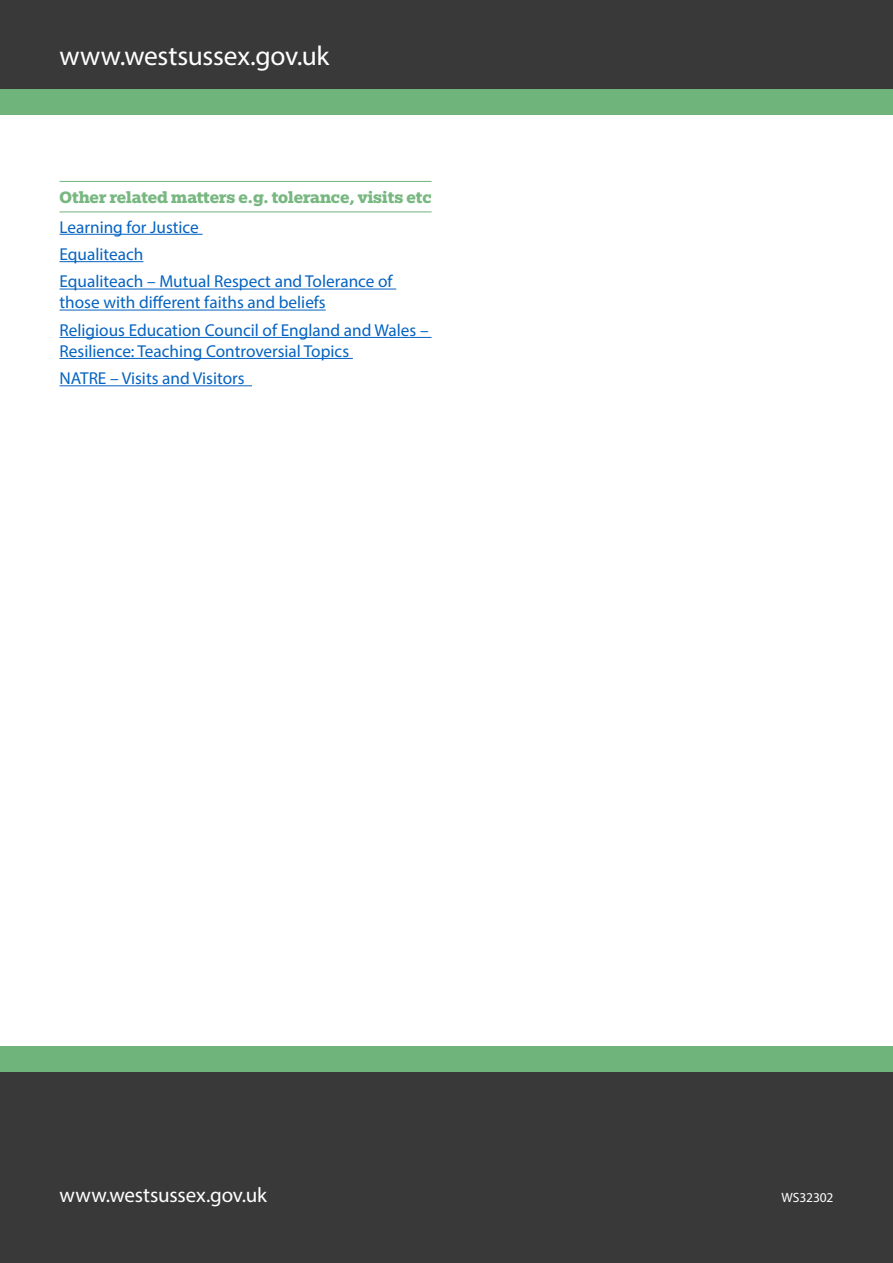
<style>
.page{position:relative;width:893px;height:1263px;background:#fff}
.page>*{position:absolute;margin:0;border:0;box-sizing:border-box;transform-origin:0 0}
.t1{font:27.45px "Myriad Pro";letter-spacing:-.01em;color:#fff}
.t2{font:21px "Myriad Pro";letter-spacing:-.01em;color:#fff}
.head_with_rules{font:700 18px "Egyptian Slate Pro";color:#77b780}
.t3{font:17.25px/27.5px "Myriad Pro";color:#0563c1}
.t4{font:13.5px "Myriad Pro";letter-spacing:-.005em;color:#fff}
</style>
<div class="page">
<div style="left:0;top:0;width:893px;height:89px;background:#393939"></div>
<div style="left:0;top:1072px;width:893px;height:191px;background:#393939"></div>
<div style="left:0;top:1046px;width:893px;height:25px;background:#6fb47b"></div>
<div style="left:0;top:89px;width:893px;height:25px;background:#6fb47b"></div>
<hr style="left:60px;top:181px;width:372px;height:1px;background:#6fb47b">
<hr style="left:60px;top:212px;width:372px;height:1px;background:#6fb47b">
<hr style="left:60px;top:234px;width:143px;height:1px;background:#0563c1">
<hr style="left:60px;top:261px;width:83px;height:1px;background:#0563c1">
<hr style="left:60px;top:289px;width:336px;height:1px;background:#0563c1">
<hr style="left:60px;top:310px;width:266px;height:1px;background:#0563c1">
<hr style="left:60px;top:337px;width:372px;height:1px;background:#0563c1">
<hr style="left:60px;top:358px;width:293px;height:1px;background:#0563c1">
<hr style="left:60px;top:385px;width:192px;height:1px;background:#0563c1">
<h1 class="t1" style="left:60px;top:39px;width:271px">www.westsussex.gov.uk</h1>
<p class="head_with_rules" style="left:60px;top:187px;width:373px">Other related matters e.g. tolerance, visits etc</p>
<p class="t3" style="left:60px;top:213px;width:335px">Learning for Justice<br>Equaliteach<br>Equaliteach – Mutual Respect and Tolerance of</p>
<p class="t3" style="left:60px;top:289px;width:371px">those with different faiths and beliefs<br>Religious Education Council of England and Wales –</p>
<p class="t3" style="left:60px;top:337px;width:291px">Resilience: Teaching Controversial Topics<br>NATRE – Visits and Visitors</p>
<p class="t2" style="left:60px;top:1182px;width:209px">www.westsussex.gov.uk</p>
<p class="t4" style="left:781px;top:1189px;width:53px">WS32302</p>
</div>
